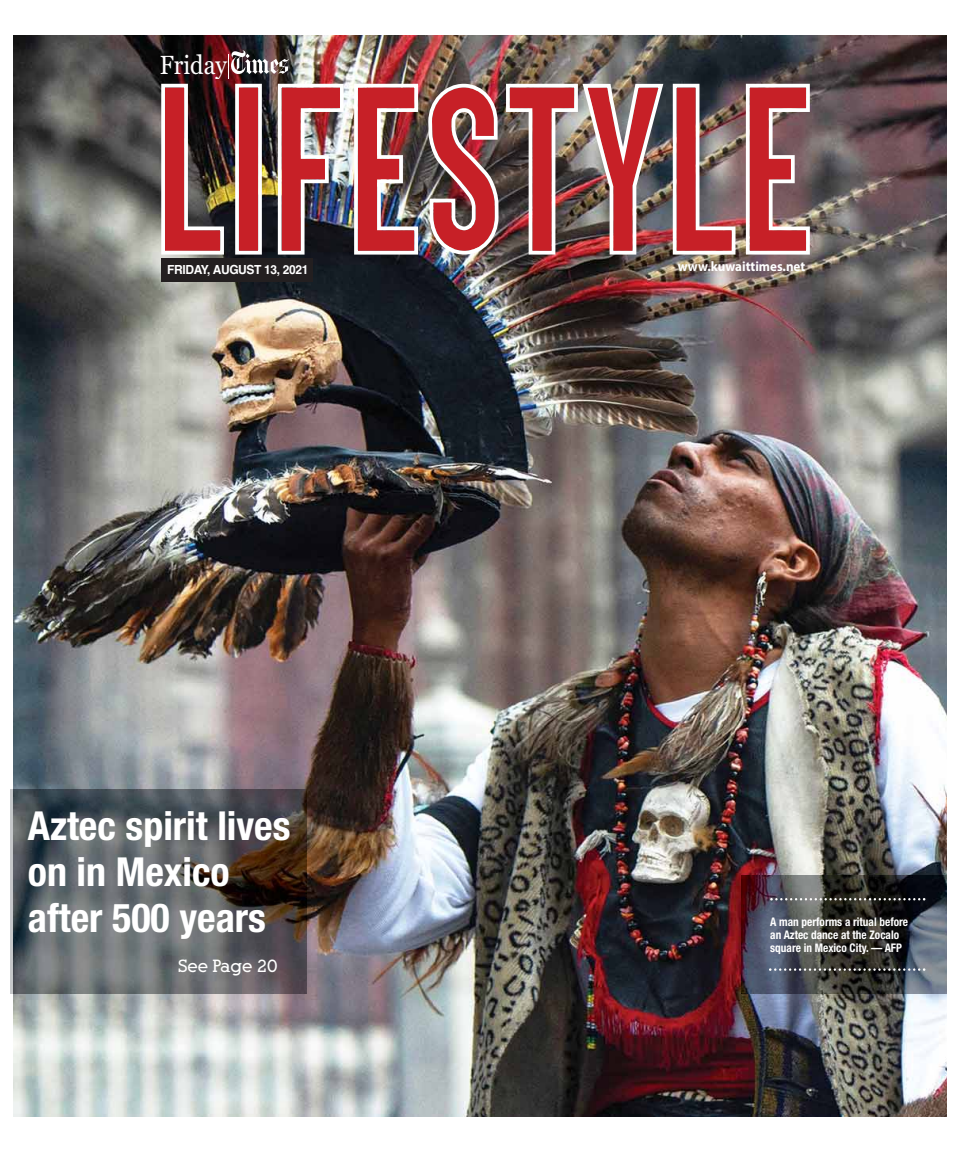
<style>
.page{position:relative;width:957px;height:1152px;background:#fff}
.page>*{position:absolute;margin:0;border:0;box-sizing:border-box;transform-origin:0 0}
.t1{font:700 condensed 40px/45.9px "Helvetica Neue";color:#fff}
.t2{font:26.12px "Georgia+T42";color:#fff;scale:.89 1}
.t3{font:700 17.38px "Alexandria FLF";color:#fff}
.t4{font:700 13.75px "Myriad Pro";color:#fff;scale:.95 1}
.t5{font:700 12.5px "Helvetica";letter-spacing:-.03em;color:#fff;scale:.96 1}
.t6{font:700 condensed 11.88px/13.1px "Helvetica Neue";color:#fff;scale:.95 1}
</style>
<div class="page">
<img style="left:13px;top:35px;width:934px;height:1081px">
<img style="left:161px;top:50px;width:649px;height:204px">
<div style="left:161px;top:258px;width:151px;height:24px;background:#231f20"></div>
<hr style="left:10px;top:789px;width:3px;height:204px;background:#c6c8ca">
<img style="left:13px;top:789px;width:293px;height:204px">
<img style="left:742px;top:876px;width:205px;height:117px">
<svg style="left:769px;top:968px;width:156px;height:3px"></svg>
<svg style="left:770px;top:898px;width:155px;height:2px"></svg>
<h2 class="t2" style="left:160px;top:49px;width:77px">Friday</h2>
<p class="t5" style="left:167px;top:262px;width:149px">FRIDAY, AUGUST 13, 2021</p>
<p class="t4" style="left:678px;top:258px;width:136px">www.kuwaittimes.net</p>
<h1 class="t1" style="left:28px;top:803px;width:264px">Aztec spirit lives on in Mexico after 500 years</h1>
<h3 class="t3" style="left:178px;top:956px;width:101px">See Page 20</h3>
<p class="t6" style="left:770px;top:915px;width:146px">A man performs a ritual before an Aztec dance at the Zocalo square in Mexico City. — AFP</p>
</div>
